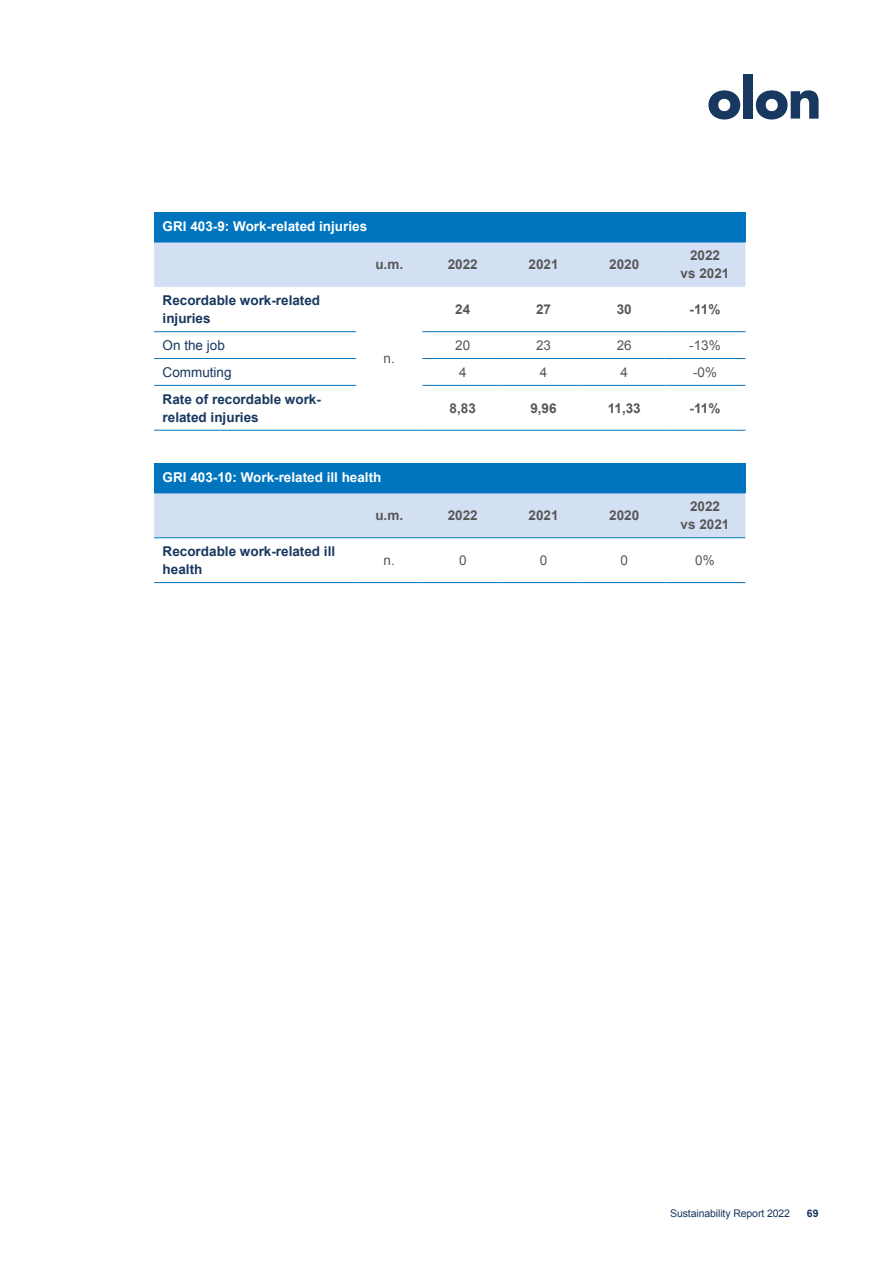
<style>
.page{position:relative;width:893px;height:1263px;background:#fff}
.page>*{position:absolute;margin:0;border:0;box-sizing:border-box;transform-origin:0 0}
.t1{font:700 13.5px/18px "Arial";color:#18385f}
.t2{font:700 13.5px/18px "Arial";color:#575756;text-align:center}
.t3{font:700 13.5px "Arial";color:#fff}
.t4{font:13.5px "Arial";color:#575756}
.t5{font:13.5px "Arial";color:#18385f}
.t6{font:10.5px "Arial";letter-spacing:-.01em;color:#18385f}
.t7{font:700 10.5px "Arial";color:#18385f}
</style>
<div class="page">
<svg style="left:708px;top:90px;width:32px;height:30px"></svg>
<div style="left:743px;top:74px;width:10px;height:45px;background:#18385f"></div>
<svg style="left:756px;top:90px;width:63px;height:30px"></svg>
<div style="left:154px;top:213px;width:591px;height:29px;background:#0075be"></div>
<div style="left:154px;top:243px;width:591px;height:44px;background:#d3e0f4"></div>
<hr style="left:154px;top:242px;width:202px;height:1px;background:#0075be">
<hr style="left:356px;top:242px;width:66px;height:1px;background:#0075be">
<hr style="left:422px;top:242px;width:81px;height:1px;background:#0075be">
<hr style="left:503px;top:242px;width:81px;height:1px;background:#0075be">
<hr style="left:584px;top:242px;width:81px;height:1px;background:#0075be">
<hr style="left:665px;top:242px;width:80px;height:1px;background:#0075be">
<hr style="left:356px;top:430px;width:66px;height:1px;background:#0075be">
<hr style="left:154px;top:331px;width:202px;height:1px;background:#0075be">
<hr style="left:422px;top:331px;width:81px;height:1px;background:#0075be">
<hr style="left:503px;top:331px;width:81px;height:1px;background:#0075be">
<hr style="left:584px;top:331px;width:81px;height:1px;background:#0075be">
<hr style="left:665px;top:331px;width:80px;height:1px;background:#0075be">
<hr style="left:154px;top:358px;width:202px;height:1px;background:#0075be">
<hr style="left:422px;top:358px;width:81px;height:1px;background:#0075be">
<hr style="left:503px;top:358px;width:81px;height:1px;background:#0075be">
<hr style="left:584px;top:358px;width:81px;height:1px;background:#0075be">
<hr style="left:665px;top:358px;width:80px;height:1px;background:#0075be">
<hr style="left:154px;top:385px;width:202px;height:1px;background:#0075be">
<hr style="left:422px;top:385px;width:81px;height:1px;background:#0075be">
<hr style="left:503px;top:385px;width:81px;height:1px;background:#0075be">
<hr style="left:584px;top:385px;width:81px;height:1px;background:#0075be">
<hr style="left:665px;top:385px;width:80px;height:1px;background:#0075be">
<hr style="left:422px;top:430px;width:81px;height:1px;background:#0075be">
<hr style="left:503px;top:430px;width:81px;height:1px;background:#0075be">
<hr style="left:584px;top:430px;width:81px;height:1px;background:#0075be">
<hr style="left:665px;top:430px;width:80px;height:1px;background:#0075be">
<hr style="left:154px;top:430px;width:202px;height:1px;background:#0075be">
<div style="left:154px;top:463px;width:591px;height:30px;background:#0075be"></div>
<div style="left:154px;top:493px;width:591px;height:44px;background:#d3e0f4"></div>
<hr style="left:356px;top:537px;width:66px;height:1px;background:#0075be">
<hr style="left:356px;top:582px;width:66px;height:1px;background:#0075be">
<hr style="left:154px;top:537px;width:202px;height:1px;background:#0075be">
<hr style="left:422px;top:537px;width:81px;height:1px;background:#0075be">
<hr style="left:503px;top:537px;width:81px;height:1px;background:#0075be">
<hr style="left:584px;top:537px;width:81px;height:1px;background:#0075be">
<hr style="left:665px;top:537px;width:80px;height:1px;background:#0075be">
<hr style="left:422px;top:582px;width:81px;height:1px;background:#0075be">
<hr style="left:503px;top:582px;width:81px;height:1px;background:#0075be">
<hr style="left:584px;top:582px;width:81px;height:1px;background:#0075be">
<hr style="left:665px;top:582px;width:80px;height:1px;background:#0075be">
<hr style="left:154px;top:582px;width:202px;height:1px;background:#0075be">
<p class="t3" style="left:163px;top:217px;width:206px">GRI 403-9: Work-related injuries</p>
<p class="t1" style="left:163px;top:292px;width:159px">Recordable work-related injuries</p>
<p class="t2" style="left:375px;top:256px;width:29px">u.m.</p>
<p class="t2" style="left:448px;top:256px;width:32px">2022</p>
<p class="t2" style="left:528px;top:256px;width:32px">2021</p>
<p class="t2" style="left:609px;top:256px;width:32px">2020</p>
<p class="t2" style="left:681px;top:247px;width:50px">2022<br>vs 2021</p>
<p class="t2" style="left:455px;top:301px;width:17px">24</p>
<p class="t2" style="left:536px;top:301px;width:17px">27</p>
<p class="t2" style="left:617px;top:301px;width:17px">30</p>
<p class="t2" style="left:690px;top:301px;width:32px">-11%</p>
<p class="t5" style="left:163px;top:336px;width:64px">On the job</p>
<p class="t4" style="left:455px;top:336px;width:17px">20</p>
<p class="t4" style="left:536px;top:336px;width:17px">23</p>
<p class="t4" style="left:617px;top:336px;width:17px">26</p>
<p class="t4" style="left:689px;top:336px;width:33px">-13%</p>
<p class="t5" style="left:163px;top:363px;width:71px">Commuting</p>
<p class="t4" style="left:459px;top:363px;width:9px">4</p>
<p class="t4" style="left:540px;top:363px;width:9px">4</p>
<p class="t4" style="left:620px;top:363px;width:9px">4</p>
<p class="t4" style="left:693px;top:363px;width:26px">-0%</p>
<p class="t1" style="left:163px;top:390px;width:160px">Rate of recordable work&shy;related injuries</p>
<p class="t2" style="left:450px;top:399px;width:28px">8,83</p>
<p class="t2" style="left:530px;top:399px;width:28px">9,96</p>
<p class="t2" style="left:608px;top:399px;width:35px">11,33</p>
<p class="t2" style="left:690px;top:399px;width:32px">-11%</p>
<p class="t4" style="left:384px;top:350px;width:13px">n.</p>
<p class="t3" style="left:163px;top:468px;width:220px">GRI 403-10: Work-related ill health</p>
<p class="t2" style="left:375px;top:507px;width:29px">u.m.</p>
<p class="t2" style="left:448px;top:507px;width:32px">2022</p>
<p class="t2" style="left:528px;top:507px;width:32px">2021</p>
<p class="t2" style="left:609px;top:507px;width:32px">2020</p>
<p class="t2" style="left:681px;top:498px;width:50px">2022<br>vs 2021</p>
<p class="t1" style="left:163px;top:543px;width:174px">Recordable work-related ill health</p>
<p class="t4" style="left:384px;top:551px;width:13px">n.</p>
<p class="t4" style="left:459px;top:551px;width:9px">0</p>
<p class="t4" style="left:540px;top:551px;width:9px">0</p>
<p class="t4" style="left:620px;top:551px;width:9px">0</p>
<p class="t4" style="left:695px;top:551px;width:21px">0%</p>
<p class="t6" style="left:670px;top:1206px;width:121px">Sustainability Report 2022</p>
<p class="t7" style="left:807px;top:1206px;width:13px">69</p>
</div>
